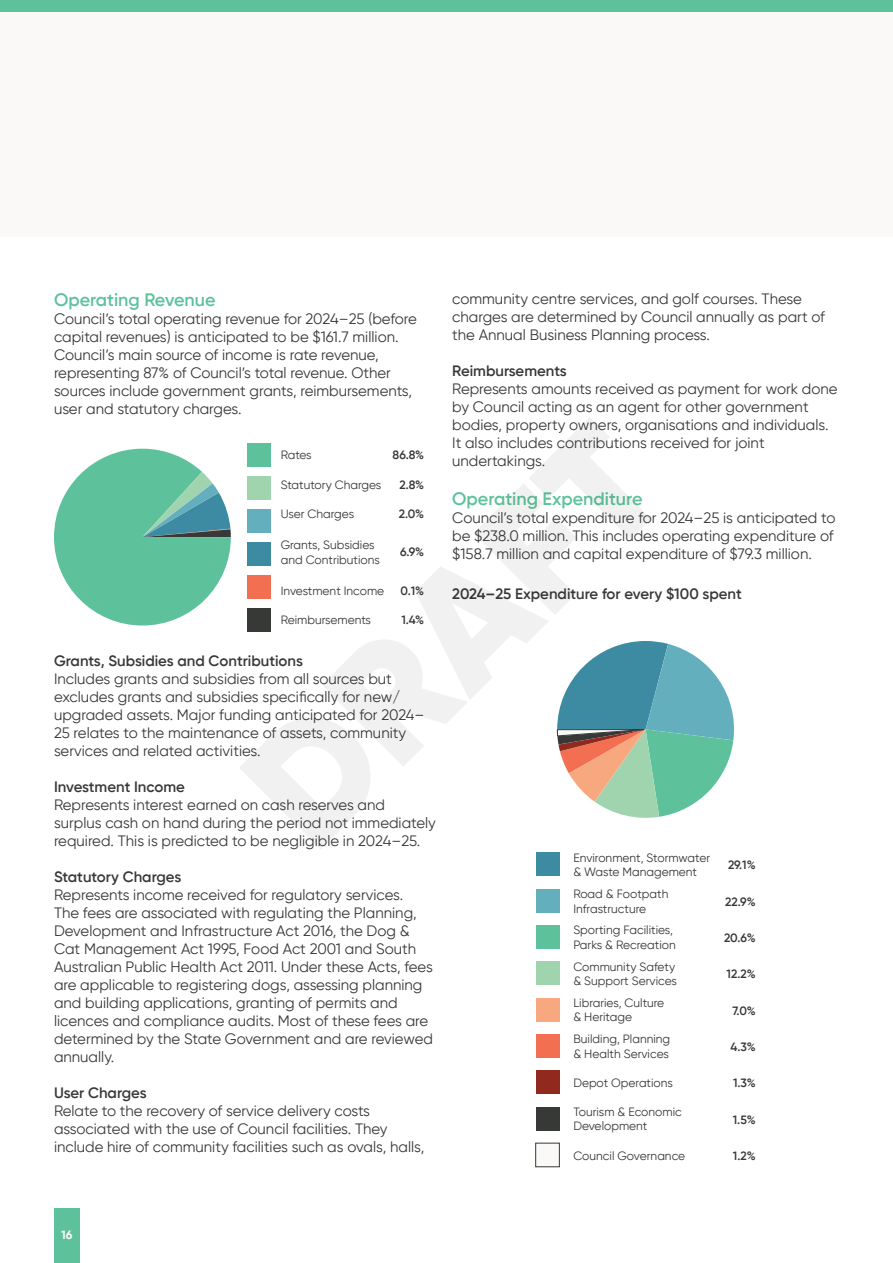
<style>
.page{position:relative;width:893px;height:1263px;background:#fff}
.page>*{position:absolute;margin:0;border:0;box-sizing:border-box;transform-origin:0 0}
.t1{font:900 165px "Gilroy";color:#231f20}
.t2{font:600 18px "Gilroy";color:#5dc29c}
.t3{font:15px/18px "Gilroy";color:#363935}
.t4{font:600 15px "Gilroy";color:#363935}
.t5{font:12px/14.4px "Gilroy";color:#363935}
.t6{font:600 12px "Gilroy";color:#363935}
.t7{font:700 12px "Gilroy";color:#fbf9f8}
</style>
<div class="page">
<div style="left:54px;top:1209px;width:26px;height:54px;background:#5dc29c"></div>
<div style="left:0;top:0;width:893px;height:13px;background:#5dc29c"></div>
<svg style="left:557px;top:641px;width:177px;height:177px"></svg>
<div style="left:536px;top:1143px;width:23px;height:24px;background:#fbf9f8"></div>
<div style="left:536px;top:1107px;width:23px;height:23px;background:#363935"></div>
<div style="left:536px;top:1070px;width:23px;height:24px;background:#91291f"></div>
<div style="left:536px;top:1034px;width:23px;height:24px;background:#f36f51"></div>
<div style="left:536px;top:998px;width:23px;height:23px;background:#f8a87e"></div>
<div style="left:536px;top:961px;width:23px;height:24px;background:#a0d4ae"></div>
<div style="left:536px;top:925px;width:23px;height:24px;background:#5dc29c"></div>
<div style="left:536px;top:889px;width:23px;height:23px;background:#64afbd"></div>
<div style="left:536px;top:852px;width:23px;height:24px;background:#3c8ba2"></div>
<svg style="left:54px;top:449px;width:177px;height:176px"></svg>
<div style="left:247px;top:542px;width:24px;height:23px;background:#3c8ba2"></div>
<div style="left:247px;top:476px;width:24px;height:23px;background:#a0d4ae"></div>
<div style="left:247px;top:509px;width:24px;height:23px;background:#64afbd"></div>
<div style="left:247px;top:575px;width:24px;height:23px;background:#f36f51"></div>
<div style="left:247px;top:608px;width:24px;height:23px;background:#363935"></div>
<div style="left:247px;top:443px;width:24px;height:23px;background:#5dc29c"></div>
<div style="left:0;top:13px;width:893px;height:224px;background:#fbf9f8"></div>
<p class="t3" style="left:452px;top:289px;width:374px">community centre services, and golf courses. These charges are determined by Council annually as part of the Annual Business Planning process.</p>
<p class="t4" style="left:452px;top:361px;width:116px">Reimbursements</p>
<p class="t3" style="left:452px;top:379px;width:387px">Represents amounts received as payment for work done by Council acting as an agent for other government bodies, property owners, organisations and individuals.<br>It also includes contributions received for joint undertakings.</p>
<p class="t2" style="left:452px;top:488px;width:192px">Operating Expenditure</p>
<p class="t3" style="left:452px;top:509px;width:385px">Council’s total expenditure for 2024–25 is anticipated to be $238.0 million. This includes operating expenditure of $158.7 million and capital expenditure of $79.3 million.</p>
<p class="t4" style="left:452px;top:584px;width:291px">2024–25 Expenditure for every $100 spent</p>
<p class="t2" style="left:54px;top:288px;width:163px">Operating Revenue</p>
<p class="t3" style="left:54px;top:309px;width:364px">Council’s total operating revenue for 2024–25 (before capital revenues) is anticipated to be $161.7 million.<br>Council’s main source of income is rate revenue, representing 87% of Council’s total revenue. Other sources include government grants, reimbursements, user and statutory charges.</p>
<h1 class="t1" style="left:199px;top:741px;width:508px;rotate:-45deg">DRAFT</h1>
<p class="t5" style="left:281px;top:448px;width:33px">Rates</p>
<p class="t6" style="left:392px;top:447px;width:33px">86.8%</p>
<p class="t5" style="left:281px;top:477px;width:102px">Statutory Charges</p>
<p class="t6" style="left:399px;top:477px;width:26px">2.8%</p>
<p class="t5" style="left:281px;top:506px;width:75px">User Charges</p>
<p class="t6" style="left:399px;top:506px;width:27px">2.0%</p>
<p class="t5" style="left:281px;top:538px;width:101px">Grants, Subsidies and Contributions</p>
<p class="t6" style="left:400px;top:545px;width:26px">6.9%</p>
<p class="t5" style="left:281px;top:583px;width:105px">Investment Income</p>
<p class="t6" style="left:400px;top:583px;width:25px">0.1%</p>
<p class="t5" style="left:281px;top:613px;width:92px">Reimbursements</p>
<p class="t6" style="left:401px;top:613px;width:24px">1.4%</p>
<p class="t4" style="left:54px;top:651px;width:251px">Grants, Subsidies and Contributions</p>
<p class="t3" style="left:54px;top:669px;width:372px">Includes grants and subsidies from all sources but excludes grants and subsidies specifically for new/ upgraded assets. Major funding anticipated for 2024– 25 relates to the maintenance of assets, community services and related activities.</p>
<p class="t4" style="left:54px;top:777px;width:132px">Investment Income</p>
<p class="t3" style="left:54px;top:795px;width:383px">Represents interest earned on cash reserves and surplus cash on hand during the period not immediately required. This is predicted to be negligible in 2024–25.</p>
<p class="t4" style="left:54px;top:867px;width:129px">Statutory Charges</p>
<p class="t3" style="left:54px;top:885px;width:380px">Represents income received for regulatory services.<br>The fees are associated with regulating the Planning, Development and Infrastructure Act 2016, the Dog &amp; Cat Management Act 1995, Food Act 2001 and South Australian Public Health Act 2011. Under these Acts, fees are applicable to registering dogs, assessing planning and building applications, granting of permits and licences and compliance audits. Most of these fees are determined by the State Government and are reviewed annually.</p>
<p class="t4" style="left:54px;top:1083px;width:94px">User Charges</p>
<p class="t3" style="left:54px;top:1101px;width:372px">Relate to the recovery of service delivery costs associated with the use of Council facilities. They include hire of community facilities such as ovals, halls,</p>
<p class="t5" style="left:573px;top:850px;width:138px">Environment, Stormwater &amp; Waste Management</p>
<p class="t6" style="left:728px;top:858px;width:29px">29.1%</p>
<p class="t5" style="left:573px;top:886px;width:97px">Road &amp; Footpath<br>Infrastructure</p>
<p class="t6" style="left:725px;top:894px;width:32px">22.9%</p>
<p class="t5" style="left:573px;top:923px;width:101px">Sporting Facilities,</p>
<p class="t5" style="left:573px;top:937px;width:104px">Parks &amp; Recreation</p>
<p class="t6" style="left:724px;top:930px;width:33px">20.6%</p>
<p class="t5" style="left:573px;top:959px;width:105px">Community Safety &amp; Support Services</p>
<p class="t6" style="left:727px;top:967px;width:31px">12.2%</p>
<p class="t5" style="left:573px;top:995px;width:92px">Libraries, Culture &amp; Heritage</p>
<p class="t6" style="left:733px;top:1003px;width:25px">7.0%</p>
<p class="t5" style="left:573px;top:1032px;width:98px">Building, Planning &amp; Health Services</p>
<p class="t6" style="left:730px;top:1039px;width:27px">4.3%</p>
<p class="t5" style="left:573px;top:1075px;width:101px">Depot Operations</p>
<p class="t6" style="left:733px;top:1076px;width:24px">1.3%</p>
<p class="t5" style="left:573px;top:1104px;width:110px">Tourism &amp; Economic<br>Development</p>
<p class="t6" style="left:733px;top:1112px;width:24px">1.5%</p>
<p class="t5" style="left:573px;top:1148px;width:113px">Council Governance</p>
<p class="t6" style="left:733px;top:1148px;width:24px">1.2%</p>
<p class="t7" style="left:61px;top:1227px;width:13px">16</p>
</div>
